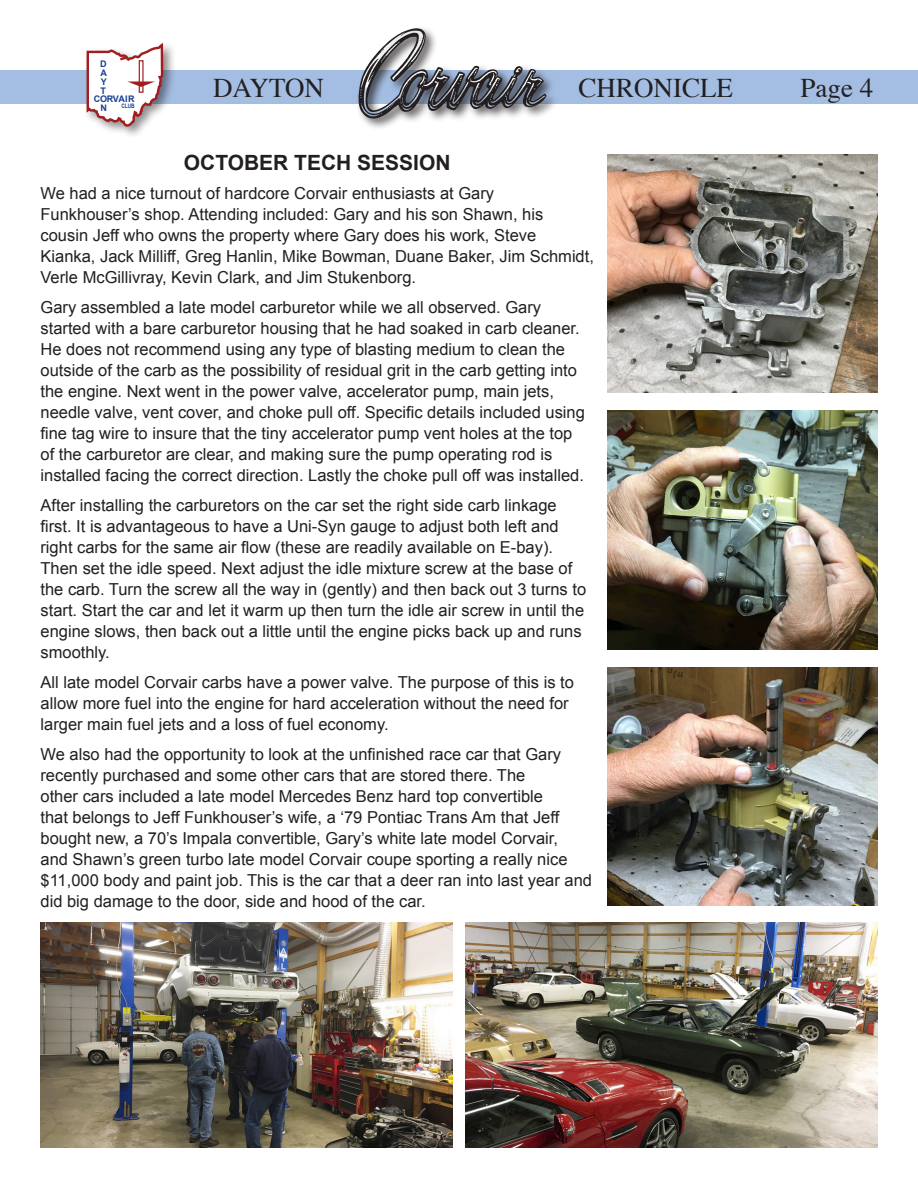
<style>
.page{position:relative;width:918px;height:1188px;background:#fff}
.page>*{position:absolute;margin:0;border:0;box-sizing:border-box;transform-origin:0 0}
.t1{font:27px "Times";color:#231f20}
.t2{font:700 21px "Arial";color:#231f20}
.t3{font:16.5px/21px "Arial";color:#231f20}
.t4{font:700 9px/8.9px "Arial";letter-spacing:-.01em;color:#1b3f94;text-align:justify}
.t5{font:700 6.15px "Arial";color:#1b3f94;scale:.79 1}
</style>
<div class="page">
<div style="left:0;top:70px;width:918px;height:34px;background:#a4bee3"></div>
<div style="left:83px;top:41px;width:93px;height:98px;background:#231f20;opacity:.5"></div>
<svg style="left:85px;top:41px;width:79px;height:87px"></svg>
<div style="left:139px;top:60px;width:5px;height:33px;border:1px solid #a11d20"></div>
<div style="left:356px;top:26px;width:202px;height:104px;background:#231f20;opacity:.75"></div>
<img style="left:356px;top:26px;width:195px;height:97px">
<img style="left:608px;top:154px;width:270px;height:239px">
<img style="left:608px;top:411px;width:270px;height:238px">
<img style="left:608px;top:667px;width:270px;height:239px">
<img style="left:466px;top:922px;width:412px;height:226px">
<img style="left:40px;top:922px;width:412px;height:226px">
<p class="t4" style="left:100px;top:59px;width:9px">D A Y T O N</p>
<p class="t4" style="left:94px;top:95px;width:42px">C RVAIR</p>
<p class="t5" style="left:121px;top:102px;width:18px">CLUB</p>
<p class="t1" style="left:213px;top:63px;width:113px">DAYTON</p>
<p class="t1" style="left:579px;top:63px;width:156px">CHRONICLE</p>
<p class="t1" style="left:801px;top:63px;width:74px">Page 4</p>
<p class="t2" style="left:184px;top:149px;width:268px">OCTOBER TECH SESSION</p>
<p class="t3" style="left:40px;top:182px;width:555px">We had a nice turnout of hardcore Corvair enthusiasts at Gary Funkhouser’s shop. Attending included: Gary and his son Shawn, his cousin Jeff who owns the property where Gary does his work, Steve Kianka, Jack Milliff, Greg Hanlin, Mike Bowman, Duane Baker, Jim Schmidt, Verle McGillivray, Kevin Clark, and Jim Stukenborg.</p>
<p class="t3" style="left:40px;top:296px;width:546px">Gary assembled a late model carburetor while we all observed. Gary started with a bare carburetor housing that he had soaked in carb cleaner.<br>He does not recommend using any type of blasting medium to clean the outside of the carb as the possibility of residual grit in the carb getting into the engine. Next went in the power valve, accelerator pump, main jets, needle valve, vent cover, and choke pull off. Specific details included using fine tag wire to insure that the tiny accelerator pump vent holes at the top of the carburetor are clear, and making sure the pump operating rod is installed facing the correct direction. Lastly the choke pull off was installed.</p>
<p class="t3" style="left:40px;top:494px;width:547px">After installing the carburetors on the car set the right side carb linkage first. It is advantageous to have a Uni-Syn gauge to adjust both left and right carbs for the same air flow (these are readily available on E-bay).<br>Then set the idle speed. Next adjust the idle mixture screw at the base of the carb. Turn the screw all the way in (gently) and then back out 3 turns to start. Start the car and let it warm up then turn the idle air screw in until the engine slows, then back out a little until the engine picks back up and runs smoothly.</p>
<p class="t3" style="left:40px;top:671px;width:535px">All late model Corvair carbs have a power valve. The purpose of this is to allow more fuel into the engine for hard acceleration without the need for larger main fuel jets and a loss of fuel economy.</p>
<p class="t3" style="left:40px;top:743px;width:553px">We also had the opportunity to look at the unfinished race car that Gary recently purchased and some other cars that are stored there. The<br>other cars included a late model Mercedes Benz hard top convertible<br>that belongs to Jeff Funkhouser’s wife, a ‘79 Pontiac Trans Am that Jeff bought new, a 70’s Impala convertible, Gary’s white late model Corvair,<br>and Shawn’s green turbo late model Corvair coupe sporting a really nice $11,000 body and paint job. This is the car that a deer ran into last year and did big damage to the door, side and hood of the car.</p>
</div>
